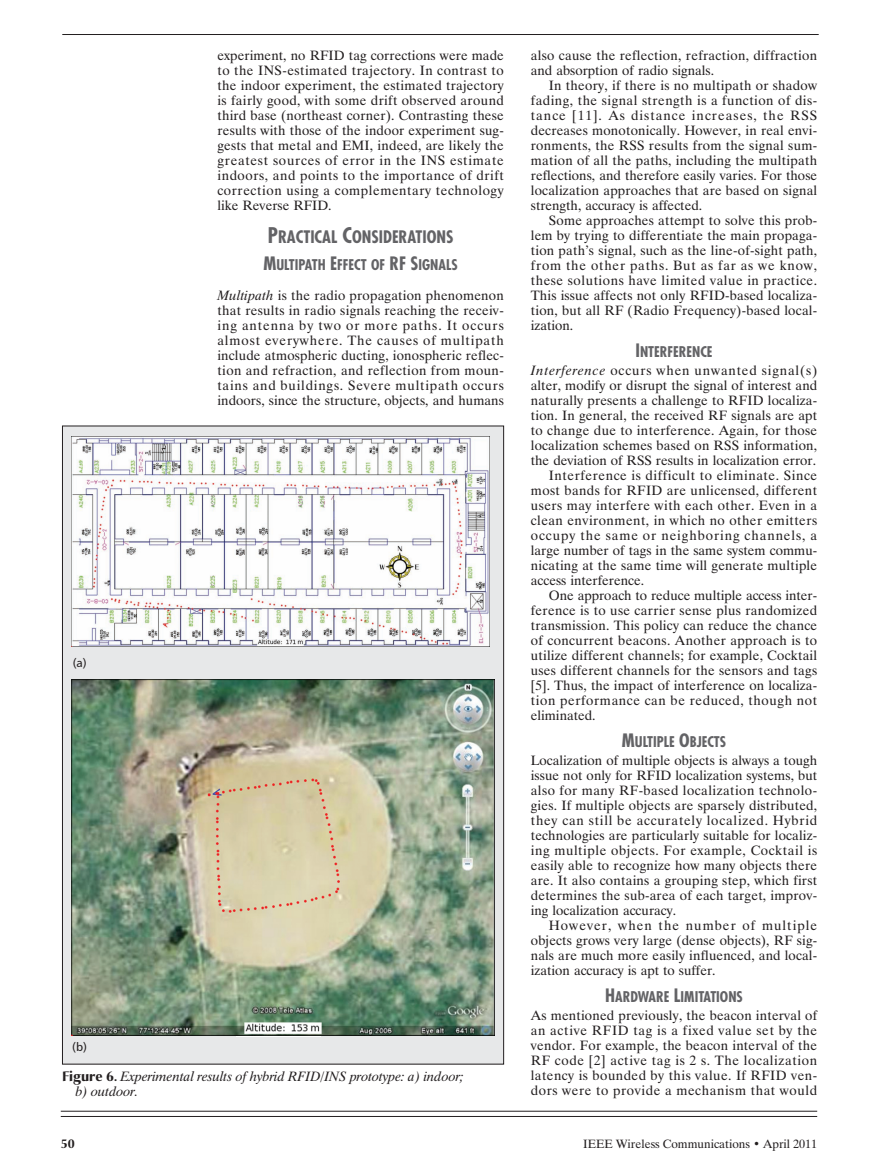
<style>
.page{position:relative;width:878px;height:1175px;background:#fff}
.page>*{position:absolute;margin:0;border:0;box-sizing:border-box;transform-origin:0 0}
.t1{font:700 condensed 16.8px "Futura";color:#636366}
.t2{font:700 condensed 14.4px "Futura";color:#636366}
.t3{font:13.5px/15px "Dutch 801 BT";letter-spacing:.015em;color:#231f20;text-align:justify}
.t4{font:italic 13.5px "Dutch 801 BT";color:#231f20}
.t5{font:12px "Dutch 801 BT";color:#231f20}
.t6{font:12px "Humanist 777 BT Roman B";color:#231f20}
.t7{font:700 12px "Christiana";color:#231f20}
.s1{font-size:21px}
.s2{font-size:18px}
.s3{font-style:italic}
.s4{font-family:"Christiana";font-weight:700;font-style:normal}
</style>
<div class="page">
<hr style="left:61px;top:1110px;width:756px;height:1px;background:#231f20">
<hr style="left:61px;top:1116px;width:756px;height:1px;background:#231f20">
<hr style="left:62px;top:34px;width:756px;height:1px;background:#231f20">
<div style="left:62px;top:426px;width:441px;height:638px;background:#e7e8e9"></div>
<div style="left:236px;top:1023px;width:84px;height:13px;background:#141a15"></div>
<img style="left:72px;top:436px;width:418px;height:210px">
<img style="left:72px;top:679px;width:422px;height:356px">
<p class="t6" style="left:73px;top:658px;width:16px">(a)</p>
<p class="t3" style="left:217px;top:49px;width:288px">experiment, no RFID tag corrections were made to the INS-estimated trajectory. In contrast to the indoor experiment, the estimated trajectory is fairly good, with some drift observed around third base (northeast corner). Contrasting these results with those of the indoor experiment sug&shy;gests that metal and EMI, indeed, are likely the greatest sources of error in the INS estimate indoors, and points to the importance of drift correction using a complementary technology like Reverse RFID.</p>
<h4 class="t1" style="left:268px;top:229px;width:187px"><span class="s1">P</span>RACTICAL <span class="s1">C</span>ONSIDERATIONS</h4>
<p class="t2" style="left:263px;top:258px;width:196px"><span class="s2">M</span>ULTIPATH <span class="s2">E</span>FFECT OF <span class="s2">RF S</span>IGNALS</p>
<p class="t3" style="left:217px;top:289px;width:288px"><span class="s3">Multipath</span> is the radio propagation phenomenon that results in radio signals reaching the receiv&shy;ing antenna by two or more paths. It occurs almost everywhere. The causes of multipath include atmospheric ducting, ionospheric reflec&shy;tion and refraction, and reflection from moun&shy;tains and buildings. Severe multipath occurs indoors, since the structure, objects, and humans</p>
<p class="t6" style="left:72px;top:1042px;width:16px">(b)</p>
<p class="t4" style="left:62px;top:1070px;width:403px"><span class="s4">Figure 6.</span> Experimental results of hybrid RFID/INS prototype: a) indoor;</p>
<p class="t4" style="left:76px;top:1085px;width:64px">b) outdoor.</p>
<p class="t3" style="left:531px;top:49px;width:288px">also cause the reflection, refraction, diffraction and absorption of radio signals.</p>
<p class="t3" style="left:531px;top:79px;width:288px;text-indent:18px">In theory, if there is no multipath or shadow fading, the signal strength is a function of dis&shy;tance [11]. As distance increases, the RSS decreases monotonically. However, in real envi&shy;ronments, the RSS results from the signal sum&shy;mation of all the paths, including the multipath reflections, and therefore easily varies. For those localization approaches that are based on signal strength, accuracy is affected.</p>
<p class="t3" style="left:531px;top:214px;width:288px;text-indent:18px">Some approaches attempt to solve this prob&shy;lem by trying to differentiate the main propaga&shy;tion path’s signal, such as the line-of-sight path, from the other paths. But as far as we know, these solutions have limited value in practice.<br>This issue affects not only RFID-based localiza&shy;tion, but all RF (Radio Frequency)-based local&shy;ization.</p>
<h5 class="t2" style="left:635px;top:345px;width:79px"><span class="s2">I</span>NTERFERENCE</h5>
<p class="t3" style="left:531px;top:364px;width:288px"><span class="s3">Interference</span> occurs when unwanted signal(s) alter, modify or disrupt the signal of interest and naturally presents a challenge to RFID localiza&shy;tion. In general, the received RF signals are apt to change due to interference. Again, for those localization schemes based on RSS information, the deviation of RSS results in localization error.</p>
<p class="t3" style="left:531px;top:469px;width:288px;text-indent:18px">Interference is difficult to eliminate. Since most bands for RFID are unlicensed, different users may interfere with each other. Even in a clean environment, in which no other emitters occupy the same or neighboring channels, a large number of tags in the same system commu&shy;nicating at the same time will generate multiple access interference.</p>
<p class="t3" style="left:531px;top:589px;width:288px;text-indent:18px">One approach to reduce multiple access inter&shy;ference is to use carrier sense plus randomized transmission. This policy can reduce the chance of concurrent beacons. Another approach is to utilize different channels; for example, Cocktail uses different channels for the sensors and tags [5]. Thus, the impact of interference on localiza&shy;tion performance can be reduced, though not eliminated.</p>
<h5 class="t2" style="left:621px;top:735px;width:106px"><span class="s2">M</span>ULTIPLE <span class="s2">O</span>BJECTS</h5>
<p class="t3" style="left:531px;top:754px;width:288px">Localization of multiple objects is always a tough issue not only for RFID localization systems, but also for many RF-based localization technolo&shy;gies. If multiple objects are sparsely distributed, they can still be accurately localized. Hybrid technologies are particularly suitable for localiz&shy;ing multiple objects. For example, Cocktail is easily able to recognize how many objects there are. It also contains a grouping step, which first determines the sub-area of each target, improv&shy;ing localization accuracy.</p>
<p class="t3" style="left:531px;top:919px;width:288px;text-indent:18px">However, when the number of multiple objects grows very large (dense objects), RF sig&shy;nals are much more easily influenced, and local&shy;ization accuracy is apt to suffer.</p>
<h5 class="t2" style="left:605px;top:990px;width:139px"><span class="s2">H</span>ARDWARE <span class="s2">L</span>IMITATIONS</h5>
<p class="t3" style="left:531px;top:1009px;width:288px">As mentioned previously, the beacon interval of an active RFID tag is a fixed value set by the vendor. For example, the beacon interval of the RF code [2] active tag is 2 s. The localization latency is bounded by this value. If RFID ven&shy;dors were to provide a mechanism that would</p>
<p class="t7" style="left:61px;top:1138px;width:15px">50</p>
<p class="t5" style="left:583px;top:1139px;width:235px">IEEE Wireless Communications • April 2011</p>
</div>
